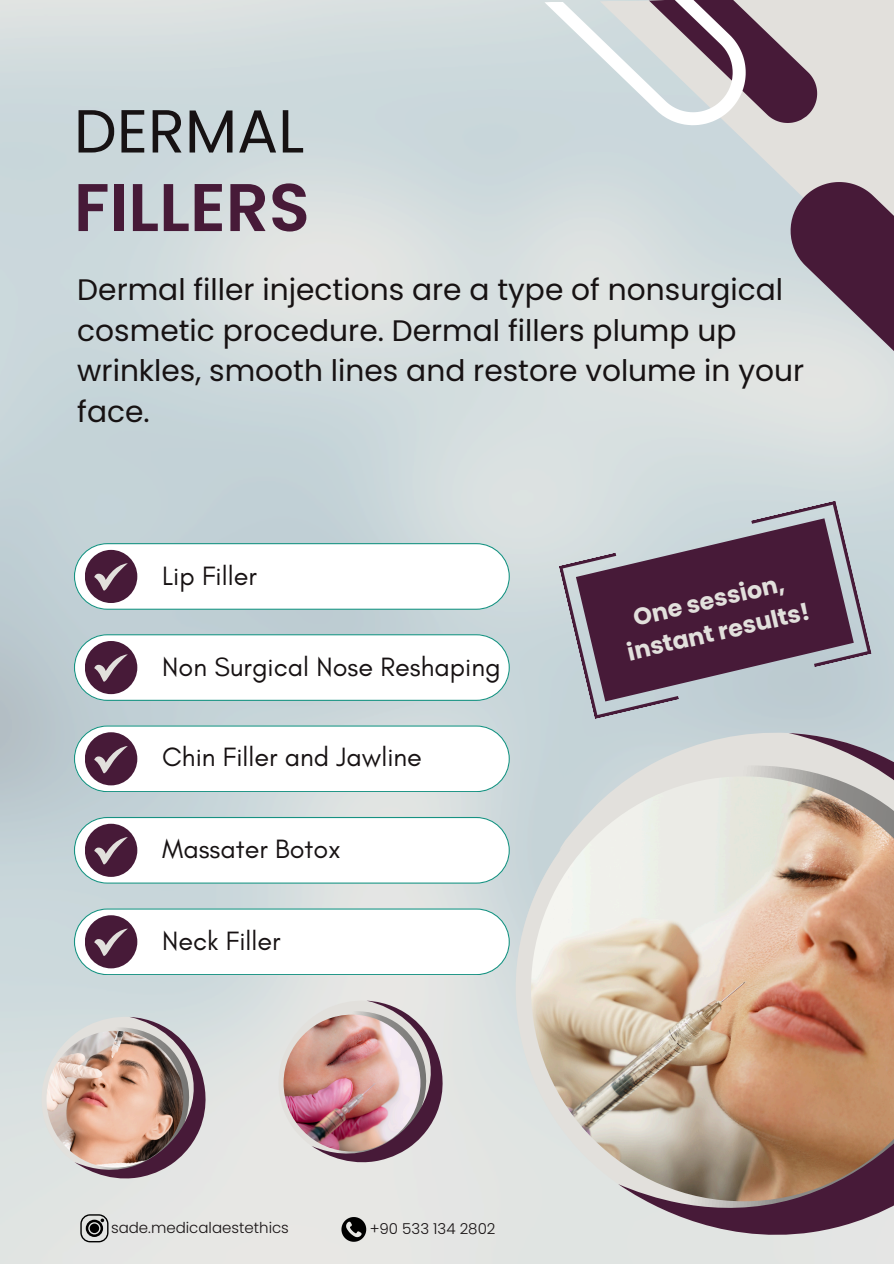
<style>
.page{position:relative;width:894px;height:1264px;background:#fff}
.page>*{position:absolute;margin:0;border:0;box-sizing:border-box;transform-origin:0 0}
.t1{font:600 67.2px "Poppins";color:#471a38}
.t2{font:60.75px "Poppins";color:#171213}
.t3{font:29.7px/40.5px "Poppins";color:#171213}
.t4{font:27px "Glacial Indifference";color:#171213}
.t5{font:700 23.85px/32.5px "Poppins";color:#e2e0dc;text-align:center}
.t6{font:300 15px "Poppins";color:#171213}
</style>
<div class="page">
<img style="left:0;top:0;width:893px;height:1263px">
<svg style="left:515px;top:751px;width:44px;height:474px;background:#d6dcdd"></svg>
<svg style="left:559px;top:730px;width:334px;height:511px;background:#cfd9db"></svg>
<svg style="left:618px;top:733px;width:275px;height:513px;background:#b4abb1"></svg>
<img style="left:531px;top:776px;width:362px;height:425px">
<svg style="left:599px;top:0;width:294px;height:309px;background:#d6dcdc"></svg>
<svg style="left:784px;top:181px;width:109px;height:191px;background:#8c7686"></svg>
<svg style="left:544px;top:0;width:273px;height:128px;background:#bab4bb"></svg>
<svg style="left:74px;top:543px;width:435px;height:66px"></svg>
<svg style="left:74px;top:634px;width:435px;height:66px"></svg>
<svg style="left:74px;top:725px;width:435px;height:66px"></svg>
<svg style="left:558px;top:546px;width:121px;height:173px;background:#b9c1c7"></svg>
<svg style="left:751px;top:500px;width:120px;height:173px;background:#b9c0c7"></svg>
<svg style="left:575px;top:518px;width:278px;height:183px;background:#72596e"></svg>
<svg style="left:42px;top:1016px;width:172px;height:166px;background:#b8b2b7"></svg>
<img style="left:46px;top:1030px;width:137px;height:137px;border-radius:50%">
<svg style="left:74px;top:817px;width:435px;height:66px"></svg>
<svg style="left:74px;top:908px;width:435px;height:66px"></svg>
<svg style="left:278px;top:999px;width:173px;height:167px;background:#beb6ba"></svg>
<img style="left:283px;top:1014px;width:137px;height:137px;border-radius:50%">
<svg style="left:80px;top:1214px;width:28px;height:28px"></svg>
<svg style="left:341px;top:1216px;width:25px;height:25px"></svg>
<h3 class="t2" style="left:74px;top:89px;width:232px">DERMAL</h3>
<p class="t1" style="left:74px;top:160px;width:237px">FILLERS</p>
<p class="t3" style="left:77px;top:269px;width:728px">Dermal filler injections are a type of nonsurgical cosmetic procedure. Dermal fillers plump up wrinkles, smooth lines and restore volume in your face.</p>
<h3 class="t4" style="left:162px;top:559px;width:96px">Lip Filler</h3>
<p class="t4" style="left:162px;top:650px;width:340px">Non Surgical Nose Reshaping</p>
<h3 class="t4" style="left:162px;top:740px;width:261px">Chin Filler and Jawline</h3>
<p class="t4" style="left:162px;top:832px;width:180px">Massater Botox</p>
<h3 class="t4" style="left:162px;top:924px;width:120px">Neck Filler</h3>
<p class="t6" style="left:111px;top:1216px;width:179px">sade.medicalaestethics</p>
<p class="t6" style="left:369px;top:1218px;width:127px">+90 533 134 2802</p>
<h4 class="t5" style="left:616px;top:605px;width:188px;rotate:-13deg">One session, instant results!</h4>
</div>
